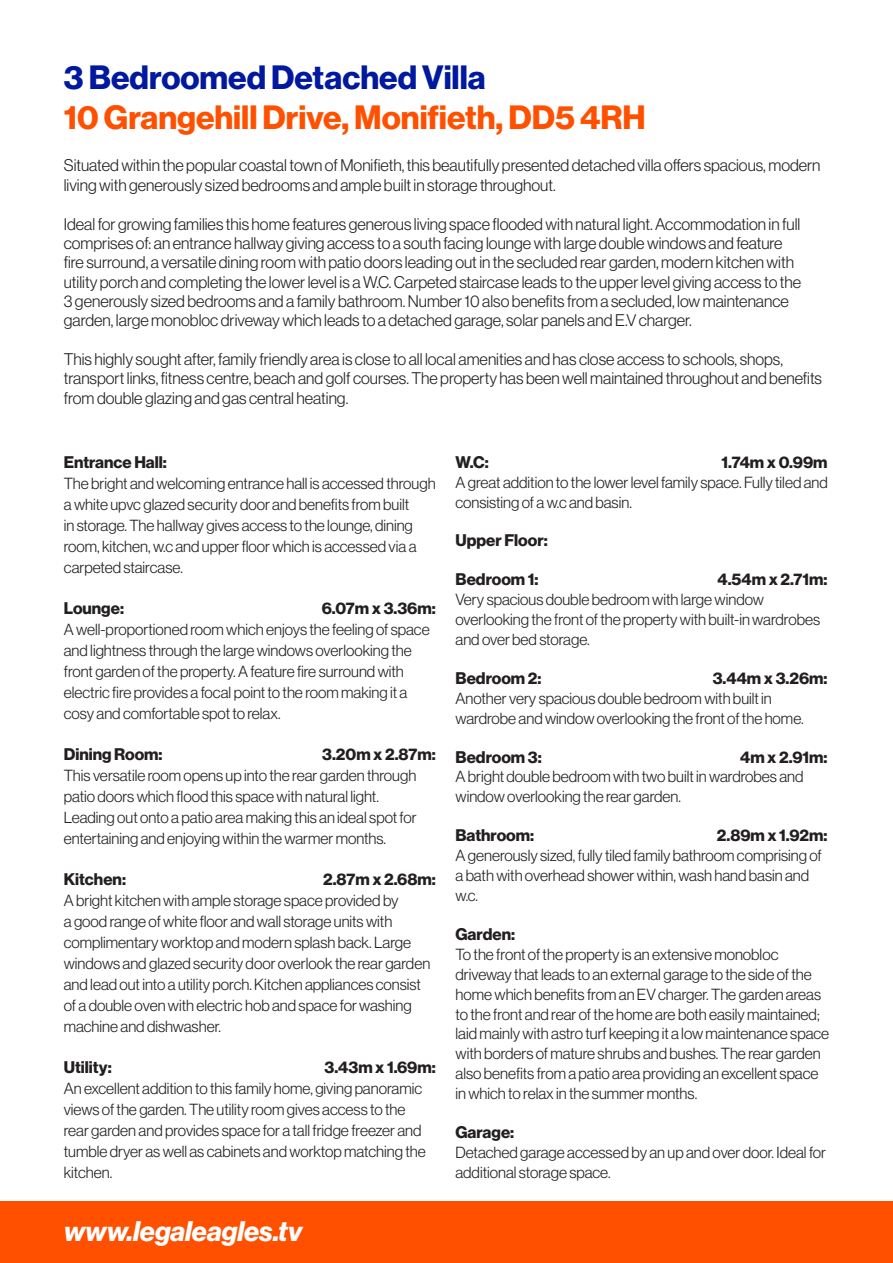
<style>
.page{position:relative;width:893px;height:1263px;background:#fff}
.page>*{position:absolute;margin:0;border:0;box-sizing:border-box;transform-origin:0 0}
.inside_address{font:33px "N Haas Grotesk DS Pro 75 Bd";color:#ff5000}
.inside_address-2{font:33px "N Haas Grotesk DS Pro 75 Bd";color:#00199f}
.t1{font:27.75px "N Haas Grotesk DS Pro 76 Bd It";color:#fff}
.t2{font:16.5px/19.4px "N Haas Grotesk DS Pro 45 Lt";color:#231f20}
.heading{font:16.5px "N Haas Grotesk DS Pro 75 Bd";color:#231f20}
.t3{font:15.75px/21px "N Haas Grotesk DS Pro 45 Lt";color:#231f20}
</style>
<div class="page">
<div style="left:0;top:1201px;width:893px;height:62px;background:#ff5000"></div>
<p class="inside_address-2" style="left:64px;top:58px;width:423px">3 Bedroomed Detached Villa</p>
<p class="inside_address" style="left:64px;top:98px;width:583px">10 Grangehill Drive, Monifieth, DD5 4RH</p>
<p class="t2" style="left:64px;top:156px;width:758px">Situated within the popular coastal town of Monifieth, this beautifully presented detached villa offers spacious, modern living with generously sized bedrooms and ample built in storage throughout.</p>
<p class="t2" style="left:64px;top:214px;width:739px">Ideal for growing families this home features generous living space flooded with natural light. Accommodation in full comprises of: an entrance hallway giving access to a south facing lounge with large double windows and feature fire surround, a versatile dining room with patio doors leading out in the secluded rear garden, modern kitchen with utility porch and completing the lower level is a W.C. Carpeted staircase leads to the upper level giving access to the 3 generously sized bedrooms and a family bathroom. Number 10 also benefits from a secluded, low maintenance garden, large monobloc driveway which leads to a detached garage, solar panels and E.V charger.</p>
<p class="t2" style="left:64px;top:349px;width:760px">This highly sought after, family friendly area is close to all local amenities and has close access to schools, shops, transport links, fitness centre, beach and golf courses. The property has been well maintained throughout and benefits from double glazing and gas central heating.</p>
<p class="heading" style="left:64px;top:452px;width:105px">Entrance Hall:</p>
<p class="t3" style="left:64px;top:473px;width:373px">The bright and welcoming entrance hall is accessed through a white upvc glazed security door and benefits from built<br>in storage. The hallway gives access to the lounge, dining room, kitchen, w.c and upper floor which is accessed via a carpeted staircase.</p>
<p class="heading" style="left:64px;top:598px;width:62px">Lounge:</p>
<p class="heading" style="left:322px;top:598px;width:115px">6.07m x 3.36m:</p>
<p class="t3" style="left:64px;top:619px;width:367px">A well-proportioned room which enjoys the feeling of space and lightness through the large windows overlooking the front garden of the property. A feature fire surround with electric fire provides a focal point to the room making it a cosy and comfortable spot to relax.</p>
<p class="heading" style="left:64px;top:744px;width:100px">Dining Room:</p>
<p class="heading" style="left:322px;top:744px;width:115px">3.20m x 2.87m:</p>
<p class="t3" style="left:64px;top:765px;width:354px">This versatile room opens up into the rear garden through patio doors which flood this space with natural light.<br>Leading out onto a patio area making this an ideal spot for entertaining and enjoying within the warmer months.</p>
<p class="heading" style="left:64px;top:869px;width:64px">Kitchen:</p>
<p class="heading" style="left:323px;top:869px;width:114px">2.87m x 2.68m:</p>
<p class="t3" style="left:64px;top:890px;width:368px">A bright kitchen with ample storage space provided by<br>a good range of white floor and wall storage units with complimentary worktop and modern splash back. Large windows and glazed security door overlook the rear garden and lead out into a utility porch. Kitchen appliances consist of a double oven with electric hob and space for washing machine and dishwasher.</p>
<p class="heading" style="left:64px;top:1057px;width:49px">Utility:</p>
<p class="heading" style="left:325px;top:1057px;width:113px">3.43m x 1.69m:</p>
<p class="t3" style="left:64px;top:1078px;width:364px">An excellent addition to this family home, giving panoramic views of the garden. The utility room gives access to the rear garden and provides space for a tall fridge freezer and tumble dryer as well as cabinets and worktop matching the kitchen.</p>
<p class="t1" style="left:64px;top:1215px;width:240px">www.legaleagles.tv</p>
<p class="heading" style="left:455px;top:452px;width:35px">W.C:</p>
<p class="heading" style="left:721px;top:452px;width:108px">1.74m x 0.99m</p>
<p class="t3" style="left:455px;top:472px;width:374px;line-height:20px">A great addition to the lower level family space. Fully tiled and consisting of a w.c and basin.</p>
<p class="heading" style="left:455px;top:531px;width:94px">Upper Floor:</p>
<p class="heading" style="left:455px;top:570px;width:85px">Bedroom 1:</p>
<p class="heading" style="left:717px;top:570px;width:112px">4.54m x 2.71m:</p>
<p class="t3" style="left:455px;top:590px;width:366px;line-height:20px">Very spacious double bedroom with large window overlooking the front of the property with built-in wardrobes and over bed storage.</p>
<p class="heading" style="left:455px;top:668px;width:88px">Bedroom 2:</p>
<p class="heading" style="left:713px;top:668px;width:116px">3.44m x 3.26m:</p>
<p class="t3" style="left:455px;top:688px;width:350px;line-height:20px">Another very spacious double bedroom with built in wardrobe and window overlooking the front of the home.</p>
<p class="heading" style="left:455px;top:747px;width:88px">Bedroom 3:</p>
<p class="heading" style="left:740px;top:747px;width:89px">4m x 2.91m:</p>
<p class="t3" style="left:455px;top:767px;width:349px;line-height:20px">A bright double bedroom with two built in wardrobes and window overlooking the rear garden.</p>
<p class="heading" style="left:455px;top:826px;width:80px">Bathroom:</p>
<p class="heading" style="left:717px;top:826px;width:112px">2.89m x 1.92m:</p>
<p class="t3" style="left:455px;top:846px;width:368px;line-height:20px">A generously sized, fully tiled family bathroom comprising of a bath with overhead shower within, wash hand basin and w.c.</p>
<p class="heading" style="left:455px;top:924px;width:61px">Garden:</p>
<p class="t3" style="left:455px;top:944px;width:375px;line-height:20px">To the front of the property is an extensive monobloc driveway that leads to an external garage to the side of the home which benefits from an EV charger. The garden areas to the front and rear of the home are both easily maintained; laid mainly with astro turf keeping it a low maintenance space with borders of mature shrubs and bushes. The rear garden also benefits from a patio area providing an excellent space in which to relax in the summer months.</p>
<p class="heading" style="left:455px;top:1123px;width:60px">Garage:</p>
<p class="t3" style="left:455px;top:1142px;width:372px;line-height:20px">Detached garage accessed by an up and over door. Ideal for additional storage space.</p>
</div>
